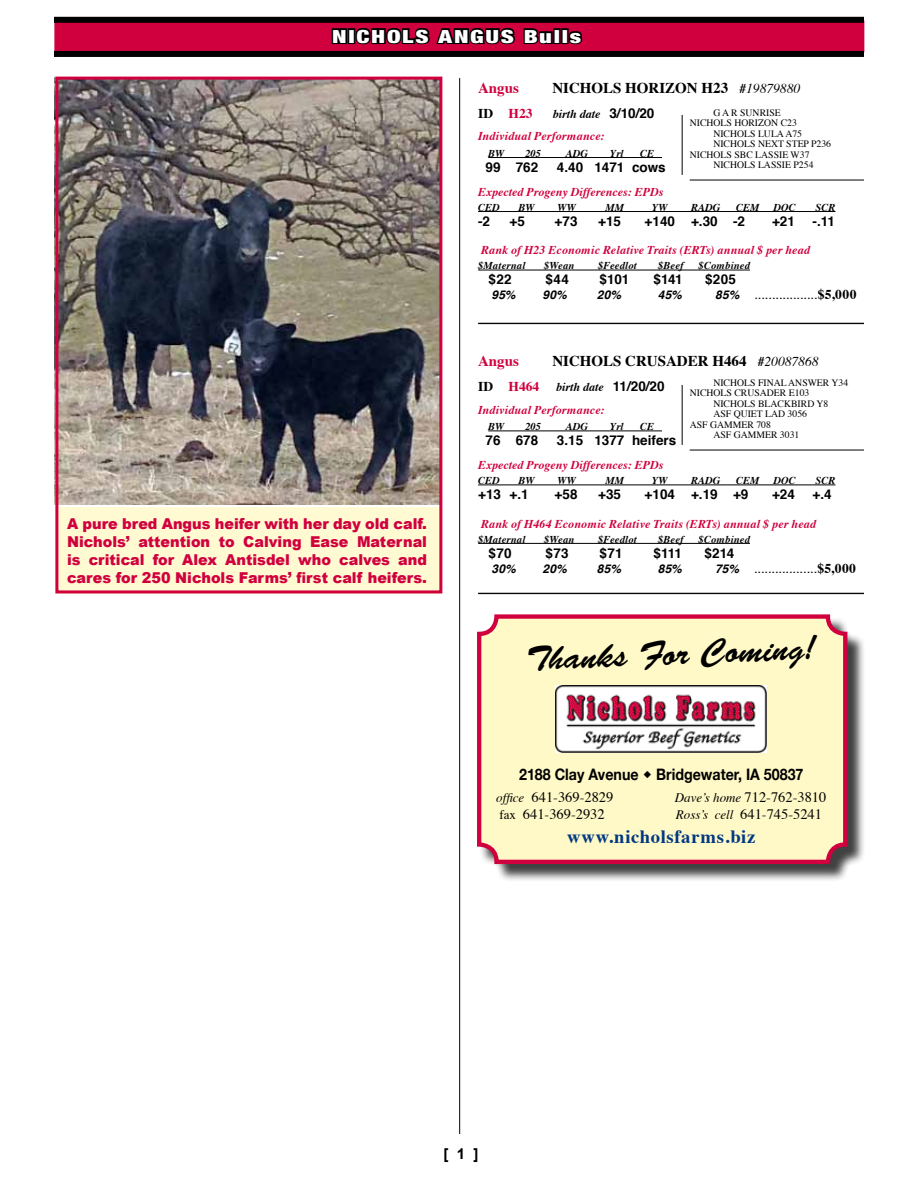
<style>
.page{position:relative;width:918px;height:1188px;background:#fff}
.page>*{position:absolute;margin:0;border:0;box-sizing:border-box;transform-origin:0 0}
.t1{font:34.5px "Brush Script Std";color:#000}
.t2{font:700 18.75px "Times";letter-spacing:.04em;color:#003882}
.t3{font:900 condensed 18px "Helvetica Neue";letter-spacing:.07em;color:#fff;scale:1.36 1}
.t4{font:700 15.75px "Helvetica Neue";color:#000;scale:.9 1}
.t5{font:900 15px/18px "Arial";color:#d0003e;text-align:justify;scale:.96 1}
.t6{font:700 15px "Times";color:#000}
.t7{font:700 15px "Times";color:#d0003e}
.t8{font:700 15px "Arial";color:#000}
.t9{font:14.4px "Times";color:#000}
.t10{font:700 13.5px "Helvetica";color:#000}
.t11{font:13.5px "Helvetica";color:#000}
.t12{font:700 13.5px "Times";color:#d0003e}
.t13{font:italic 700 12px/22.5px "Times";color:#d0003e}
.t14{font:italic 700 12px "Helvetica";letter-spacing:.025em;color:#000}
.t15{font:italic 700 10.5px "Times";color:#000}
.t16{font:italic 700 10.5px "Times";letter-spacing:.02em;color:#000}
.t17{font:italic 700 10.5px "Times";letter-spacing:.025em;color:#000}
.t18{font:9.75px "Times";color:#000}
.s1{font-size:13.5px}
.s2{font-weight:400;font-style:italic;font-size:13.5px}
.s3{color:#000}
.s4{font-family:"Helvetica";font-style:normal;font-size:13.5px;color:#000}
.s5{font-weight:700;font-style:italic;font-size:12px}
.s6{font-family:"Times";font-weight:700}
.s7{font-style:normal;font-size:13.5px;color:#000}
.s8{font-style:normal;font-size:13.5px}
.s9{font-style:italic;font-size:13.05px}
.s10{font-size:13.05px}
</style>
<div class="page">
<img style="left:59px;top:81px;width:379px;height:424px">
<div style="left:54px;top:20px;width:810px;height:32px;background:#d0003e"></div>
<div style="left:54px;top:51px;width:810px;height:6px;background:#000"></div>
<div style="left:54px;top:17px;width:810px;height:6px;background:#000"></div>
<svg style="left:330px;top:16px;width:224px;height:35px"></svg>
<div style="left:553px;top:28px;width:8px;height:16px;border:3px solid #000"></div>
<div style="left:561px;top:28px;width:8px;height:16px;border:3px solid #000"></div>
<svg style="left:566px;top:29px;width:17px;height:16px"></svg>
<div style="left:55px;top:508px;width:387px;height:86px;background:#fffad1"></div>
<hr style="left:459px;top:78px;width:1px;height:1056px;background:#000">
<div style="left:55px;top:77px;width:387px;height:516px;border:3px solid #d0003e"></div>
<div style="left:479px;top:617px;width:387px;height:266px;background:#000;opacity:.75"></div>
<div style="left:479px;top:617px;width:366px;height:245px;background:#fff9c7;border-radius:17px"></div>
<div style="left:477px;top:614px;width:370px;height:250px;border:4px solid #d0003e;border-radius:17px"></div>
<img style="left:555px;top:685px;width:212px;height:67px">
<hr style="left:488px;top:431px;width:174px;height:1px;background:#000">
<hr style="left:478px;top:485px;width:357px;height:1px;background:#000">
<hr style="left:478px;top:543px;width:272px;height:1px;background:#000">
<hr style="left:690px;top:450px;width:174px;height:1px;background:#000">
<hr style="left:682px;top:385px;width:1px;height:60px;background:#000">
<hr style="left:478px;top:593px;width:386px;height:1px;background:#000">
<hr style="left:488px;top:157px;width:174px;height:1px;background:#000">
<hr style="left:478px;top:211px;width:357px;height:1px;background:#000">
<hr style="left:478px;top:270px;width:272px;height:1px;background:#000">
<hr style="left:690px;top:180px;width:174px;height:1px;background:#000">
<hr style="left:682px;top:115px;width:1px;height:60px;background:#000">
<hr style="left:478px;top:323px;width:386px;height:1px;background:#000">
<h3 class="t3" style="left:332px;top:21px;width:185px">NICHOLS ANGUS Bulls</h3>
<p class="t5" style="left:67px;top:514px;width:377px">A pure bred Angus heifer with her day old calf.<br>Nichols’ attention to Calving Ease Maternal is critical for Alex Antisdel who calves and cares for 250 Nichols Farms’ first calf heifers.</p>
<p class="t7" style="left:478px;top:73px;width:42px">Angus</p>
<p class="t6" style="left:552px;top:73px;width:249px">NICHOLS HORIZON H23 <span class="s1">#</span><span class="s2">19879880</span></p>
<p class="t12" style="left:478px;top:100px;width:56px"><span class="s3">ID</span> H23</p>
<p class="t13" style="left:478px;top:101px;width:178px;text-indent:75px"><span class="s3">birth date</span> <span class="s4">3/10/20<br></span>Individual Performance:</p>
<p class="t15" style="left:488px;top:143px;width:18px">BW</p>
<p class="t15" style="left:525px;top:143px;width:17px">205</p>
<p class="t15" style="left:566px;top:143px;width:24px">ADG</p>
<p class="t15" style="left:610px;top:143px;width:15px">Yrl</p>
<p class="t15" style="left:640px;top:143px;width:16px">CE</p>
<p class="t10" style="left:486px;top:156px;width:54px">99 762</p>
<p class="t10" style="left:557px;top:156px;width:110px">4.40 1471 cows</p>
<p class="t13" style="left:478px;top:179px;width:187px">Expected Progeny Differences: EPDs</p>
<p class="t15" style="left:478px;top:197px;width:23px">CED</p>
<p class="t15" style="left:519px;top:197px;width:18px">BW</p>
<p class="t15" style="left:558px;top:197px;width:20px">WW</p>
<p class="t15" style="left:606px;top:197px;width:20px">MM</p>
<p class="t15" style="left:652px;top:197px;width:17px">YW</p>
<p class="t15" style="left:691px;top:197px;width:31px">RADG</p>
<p class="t15" style="left:736px;top:197px;width:25px">CEM</p>
<p class="t15" style="left:774px;top:197px;width:24px">DOC</p>
<p class="t15" style="left:816px;top:197px;width:21px">SCR</p>
<p class="t10" style="left:478px;top:210px;width:14px">-2</p>
<p class="t10" style="left:510px;top:210px;width:17px">+5</p>
<p class="t10" style="left:555px;top:210px;width:24px">+73</p>
<p class="t10" style="left:598px;top:210px;width:24px">+15</p>
<p class="t10" style="left:645px;top:210px;width:102px">+140 +.30 -2</p>
<p class="t10" style="left:772px;top:210px;width:24px">+21</p>
<p class="t10" style="left:813px;top:210px;width:24px">-.11</p>
<p class="t13" style="left:481px;top:238px;width:330px">Rank of H23 Economic Relative Traits (ERTs) annual $ per head</p>
<p class="t17" style="left:478px;top:256px;width:49px">$Maternal</p>
<p class="t15" style="left:544px;top:256px;width:32px">$Wean</p>
<p class="t16" style="left:598px;top:256px;width:40px">$Feedlot</p>
<p class="t15" style="left:658px;top:256px;width:27px">$Beef</p>
<p class="t16" style="left:699px;top:256px;width:53px">$Combined</p>
<p class="t10" style="left:489px;top:269px;width:25px">$22</p>
<p class="t10" style="left:546px;top:269px;width:25px">$44</p>
<p class="t10" style="left:600px;top:269px;width:31px">$101</p>
<p class="t10" style="left:654px;top:269px;width:31px">$141</p>
<p class="t10" style="left:705px;top:269px;width:32px">$205</p>
<p class="t14" style="left:491px;top:285px;width:26px">95%</p>
<p class="t14" style="left:542px;top:285px;width:26px">90%</p>
<p class="t14" style="left:597px;top:285px;width:26px">20%</p>
<p class="t14" style="left:658px;top:285px;width:26px">45%</p>
<p class="t11" style="left:715px;top:284px;width:143px"><span class="s5">85%</span> ..................<span class="s6">$5,000</span></p>
<p class="t18" style="left:713px;top:103px;width:69px">G A R SUNRISE</p>
<p class="t18" style="left:690px;top:114px;width:109px">NICHOLS HORIZON C23</p>
<p class="t18" style="left:713px;top:124px;width:90px">NICHOLS LULA A75</p>
<p class="t18" style="left:713px;top:135px;width:119px">NICHOLS NEXT STEP P236</p>
<p class="t18" style="left:690px;top:145px;width:121px">NICHOLS SBC LASSIE W37</p>
<p class="t18" style="left:713px;top:156px;width:102px">NICHOLS LASSIE P254</p>
<p class="t7" style="left:478px;top:347px;width:42px">Angus</p>
<p class="t6" style="left:552px;top:347px;width:268px">NICHOLS CRUSADER H464 <span class="s1">#</span><span class="s2">20087868</span></p>
<p class="t13" style="left:478px;top:375px;width:188px"><span class="s7">ID</span> <span class="s8">H464</span> <span class="s3">birth date</span> <span class="s4">11/20/20<br></span>Individual Performance:</p>
<p class="t15" style="left:488px;top:417px;width:18px">BW</p>
<p class="t15" style="left:525px;top:417px;width:17px">205</p>
<p class="t15" style="left:566px;top:417px;width:24px">ADG</p>
<p class="t15" style="left:610px;top:417px;width:15px">Yrl</p>
<p class="t15" style="left:640px;top:417px;width:16px">CE</p>
<p class="t10" style="left:486px;top:430px;width:54px">76 678</p>
<p class="t10" style="left:557px;top:430px;width:121px">3.15 1377 heifers</p>
<p class="t13" style="left:478px;top:453px;width:187px">Expected Progeny Differences: EPDs</p>
<p class="t15" style="left:478px;top:471px;width:23px">CED</p>
<p class="t15" style="left:519px;top:471px;width:18px">BW</p>
<p class="t15" style="left:558px;top:471px;width:20px">WW</p>
<p class="t15" style="left:606px;top:471px;width:20px">MM</p>
<p class="t15" style="left:652px;top:471px;width:17px">YW</p>
<p class="t15" style="left:691px;top:471px;width:31px">RADG</p>
<p class="t15" style="left:736px;top:471px;width:25px">CEM</p>
<p class="t15" style="left:774px;top:471px;width:24px">DOC</p>
<p class="t15" style="left:816px;top:471px;width:21px">SCR</p>
<p class="t10" style="left:478px;top:484px;width:52px">+13 +.1</p>
<p class="t10" style="left:555px;top:484px;width:24px">+58</p>
<p class="t10" style="left:598px;top:484px;width:24px">+35</p>
<p class="t10" style="left:645px;top:484px;width:105px">+104 +.19 +9</p>
<p class="t10" style="left:772px;top:484px;width:24px">+24</p>
<p class="t10" style="left:813px;top:484px;width:21px">+.4</p>
<p class="t13" style="left:481px;top:511px;width:337px">Rank of H464 Economic Relative Traits (ERTs) annual $ per head</p>
<p class="t17" style="left:478px;top:529px;width:49px">$Maternal</p>
<p class="t15" style="left:544px;top:529px;width:32px">$Wean</p>
<p class="t16" style="left:598px;top:529px;width:40px">$Feedlot</p>
<p class="t15" style="left:658px;top:529px;width:27px">$Beef</p>
<p class="t16" style="left:699px;top:529px;width:53px">$Combined</p>
<p class="t10" style="left:489px;top:542px;width:24px">$70</p>
<p class="t10" style="left:546px;top:542px;width:24px">$73</p>
<p class="t10" style="left:600px;top:542px;width:24px">$71</p>
<p class="t10" style="left:654px;top:542px;width:30px">$111</p>
<p class="t10" style="left:705px;top:542px;width:31px">$214</p>
<p class="t14" style="left:491px;top:559px;width:26px">30%</p>
<p class="t14" style="left:543px;top:559px;width:26px">20%</p>
<p class="t14" style="left:597px;top:559px;width:26px">85%</p>
<p class="t14" style="left:658px;top:559px;width:26px">85%</p>
<p class="t11" style="left:715px;top:558px;width:142px"><span class="s5">75%</span> ..................<span class="s6">$5,000</span></p>
<p class="t18" style="left:713px;top:373px;width:136px">NICHOLS FINAL ANSWER Y34</p>
<p class="t18" style="left:690px;top:384px;width:121px">NICHOLS CRUSADER E103</p>
<p class="t18" style="left:713px;top:394px;width:117px">NICHOLS BLACKBIRD Y8</p>
<p class="t18" style="left:713px;top:405px;width:95px">ASF QUIET LAD 3056</p>
<p class="t18" style="left:690px;top:415px;width:83px">ASF GAMMER 708</p>
<p class="t18" style="left:713px;top:426px;width:88px">ASF GAMMER 3031</p>
<h1 class="t1" style="left:526px;top:639px;width:292px;rotate:-2deg">Thanks For Coming!</h1>
<h3 class="t4" style="left:519px;top:763px;width:317px">2188 Clay Avenue ◆ Bridgewater, IA 50837</h3>
<p class="t9" style="left:496px;top:784px;width:119px"><span class="s9">office</span> 641-369-2829</p>
<p class="t9" style="left:675px;top:784px;width:153px"><span class="s9">Dave’s home</span> 712-762-3810</p>
<p class="t9" style="left:500px;top:801px;width:107px"><span class="s10">fax</span> 641-369-2932</p>
<p class="t9" style="left:676px;top:801px;width:148px"><span class="s9">Ross’s cell</span> 641-745-5241</p>
<h2 class="t2" style="left:567px;top:819px;width:190px">www.nicholsfarms.biz</h2>
<p class="t8" style="left:444px;top:1144px;width:37px">[ 1 ]</p>
</div>
